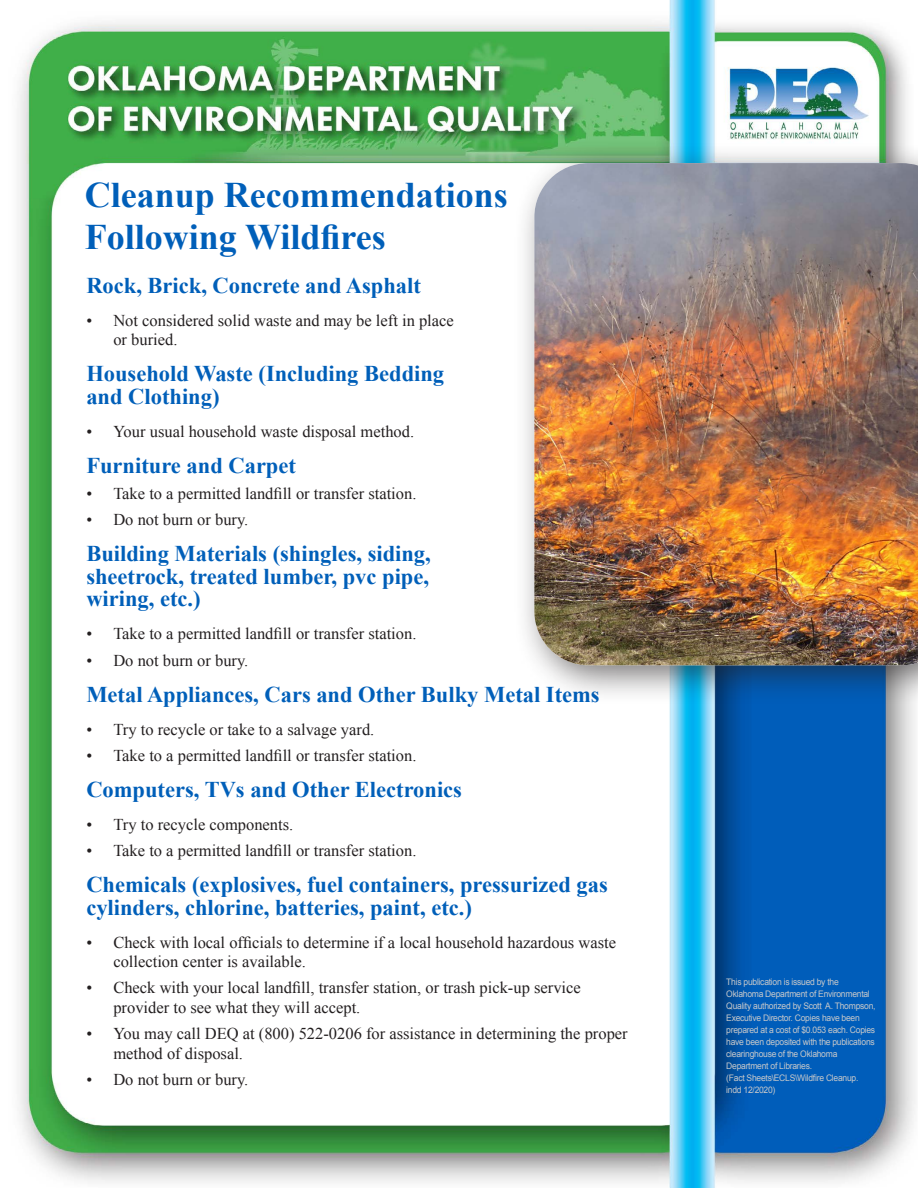
<style>
.page{position:relative;width:918px;height:1188px;background:#fff}
.page>*{position:absolute;margin:0;border:0;box-sizing:border-box;transform-origin:0 0}
.t1{font:700 36px/42px "Times New Roman";color:#005fb9}
.t2{font:700 22.5px/22.5px "Times New Roman";color:#005fb9}
.t3{font:16.5px/19.5px "Times New Roman";color:#231f20}
.t4{font:9px/12px "Arial";letter-spacing:-.03em;color:#c7c8ca;scale:.95 1}
</style>
<div class="page">
<img style="left:18px;top:0;width:898px;height:1188px">
<div style="left:514px;top:143px;width:404px;height:562px;background:#231f20;opacity:.6"></div>
<img style="left:534px;top:163px;width:384px;height:502px">
<h1 class="t1" style="left:85px;top:173px;width:425px">Cleanup Recommendations<br>Following Wildfires</h1>
<h2 class="t2" style="left:86px;top:273px;width:336px">Rock, Brick, Concrete and Asphalt</h2>
<p class="t3" style="left:113px;top:310px;width:342px;text-indent:-27px">• Not considered solid waste and may be left in place or buried.</p>
<h2 class="t2" style="left:86px;top:362px;width:359px">Household Waste (Including Bedding and Clothing)</h2>
<p class="t3" style="left:86px;top:421px;width:329px">• Your usual household waste disposal method.</p>
<h2 class="t2" style="left:86px;top:453px;width:211px">Furniture and Carpet</h2>
<p class="t3" style="left:86px;top:484px;width:332px">• Take to a permitted landfill or transfer station.</p>
<p class="t3" style="left:86px;top:510px;width:164px">• Do not burn or bury.</p>
<h2 class="t2" style="left:86px;top:542px;width:346px;text-align:justify">Building Materials (shingles, siding, sheetrock, treated lumber, pvc pipe, wiring, etc.)</h2>
<p class="t3" style="left:86px;top:624px;width:332px">• Take to a permitted landfill or transfer station.</p>
<p class="t3" style="left:86px;top:650px;width:164px">• Do not burn or bury.</p>
<h2 class="t2" style="left:86px;top:682px;width:515px">Metal Appliances, Cars and Other Bulky Metal Items</h2>
<p class="t3" style="left:86px;top:719px;width:290px">• Try to recycle or take to a salvage yard.</p>
<p class="t3" style="left:86px;top:745px;width:332px">• Take to a permitted landfill or transfer station.</p>
<h2 class="t2" style="left:86px;top:777px;width:377px">Computers, TVs and Other Electronics</h2>
<p class="t3" style="left:86px;top:814px;width:208px">• Try to recycle components.</p>
<p class="t3" style="left:86px;top:841px;width:332px">• Take to a permitted landfill or transfer station.</p>
<h2 class="t2" style="left:86px;top:873px;width:523px">Chemicals (explosives, fuel containers, pressurized gas cylinders, chlorine, batteries, paint, etc.)</h2>
<p class="t3" style="left:113px;top:932px;width:504px;text-indent:-27px">• Check with local officials to determine if a local household hazardous waste collection center is available.</p>
<p class="t3" style="left:113px;top:978px;width:469px;text-indent:-27px">• Check with your local landfill, transfer station, or trash pick-up service provider to see what they will accept.</p>
<p class="t3" style="left:113px;top:1024px;width:516px;text-indent:-27px">• You may call DEQ at (800) 522-0206 for assistance in determining the proper method of disposal.</p>
<p class="t3" style="left:86px;top:1069px;width:164px">• Do not burn or bury.</p>
<p class="t4" style="left:726px;top:976px;width:159px">This publication is issued by the Oklahoma Department of Environmental Quality authorized by Scott A. Thompson, Executive Director. Copies have been prepared at a cost of $0.053 each. Copies have been deposited with the publications clearinghouse of the Oklahoma Department of Libraries.<br>(Fact Sheets\ECLS\Wildfire Cleanup. indd 12/2020)</p>
</div>
